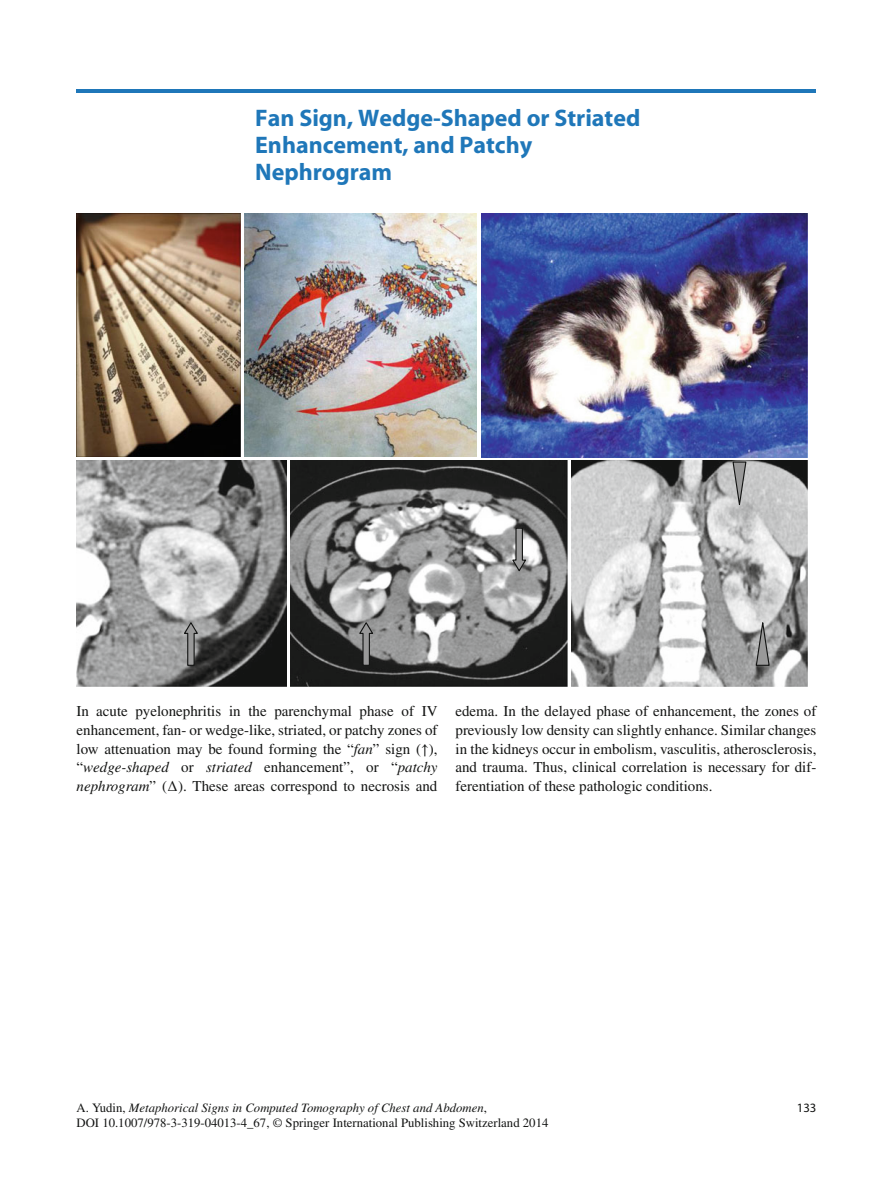
<style>
.page{position:relative;width:893px;height:1187px;background:#fff}
.page>*{position:absolute;margin:0;border:0;box-sizing:border-box;transform-origin:0 0}
.t1{font:700 24px/27px "Myriad";color:#1f77b9}
.t2{font:15px/18.8px "Times";color:#131413;text-align:justify}
.t3{font:12.75px "Times";color:#131413}
.t4{font:italic 12.75px "Times";color:#131413}
.t5{font:12.75px "Myriad";color:#131413}
.s1{font-style:italic}
.s2{font-family:"STIX General"}
.s3{font-style:normal}
</style>
<div class="page">
<hr style="left:77px;top:89px;width:739px;height:3px;background:#1f77b9">
<img style="left:77px;top:213px;width:164px;height:243px">
<img style="left:245px;top:213px;width:232px;height:243px">
<img style="left:481px;top:213px;width:326px;height:245px">
<img style="left:77px;top:460px;width:209px;height:226px">
<img style="left:291px;top:460px;width:276px;height:226px">
<img style="left:571px;top:460px;width:236px;height:226px">
<svg style="left:183px;top:620px;width:16px;height:46px"></svg>
<svg style="left:358px;top:620px;width:17px;height:46px"></svg>
<svg style="left:511px;top:527px;width:17px;height:46px"></svg>
<svg style="left:755px;top:621px;width:15px;height:45px"></svg>
<svg style="left:732px;top:461px;width:15px;height:51px"></svg>
<h1 class="t1" style="left:255px;top:106px;width:387px">Fan Sign, Wedge-Shaped or Striated<br>Enhancement, and Patchy<br>Nephrogram</h1>
<p class="t2" style="left:77px;top:703px;width:362px">In acute pyelonephritis in the parenchymal phase of IV enhancement, fan- or wedge-like, striated, or patchy zones of low attenuation may be found forming the “ <span class="s1">fan</span> ” sign (<span class="s2">↑</span>), “ <span class="s1">wedge-shaped</span> or <span class="s1">striated</span> enhancement”, or “ <span class="s1">patchy nephrogram</span> ” (<span class="s2">∆</span>). These areas correspond to necrosis and</p>
<p class="t2" style="left:455px;top:703px;width:362px">edema. In the delayed phase of enhancement, the zones of previously low density can slightly enhance. Similar changes in the kidneys occur in embolism, vasculitis, atherosclerosis, and trauma. Thus, clinical correlation is necessary for dif&shy;ferentiation of these pathologic conditions.</p>
<p class="t4" style="left:77px;top:1103px;width:412px"><span class="s3">A. Yudin,</span> Metaphorical Signs in Computed Tomography of Chest and Abdomen<span class="s3">,</span></p>
<p class="t5" style="left:797px;top:1102px;width:21px">133</p>
<p class="t3" style="left:77px;top:1118px;width:473px">DOI 10.1007/978-3-319-04013-4_67, © Springer International Publishing Switzerland 2014</p>
</div>
